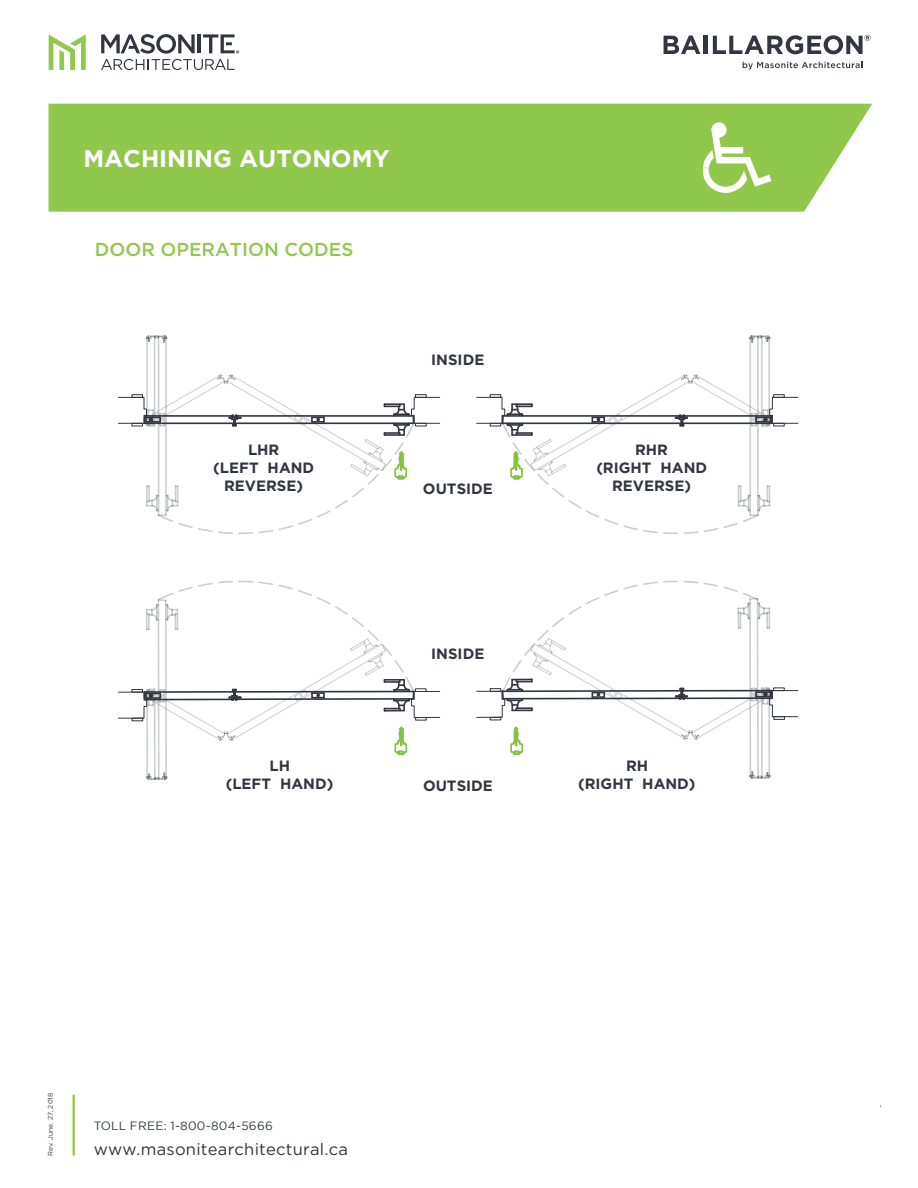
<style>
.page{position:relative;width:918px;height:1188px;background:#fff}
.page>*{position:absolute;margin:0;border:0;box-sizing:border-box;transform-origin:0 0}
.t1{font:700 24px "Gotham";color:#fff}
.t2{font:500 18.75px "Gotham";color:#90c84c}
.t3{font:16.5px "Gotham";letter-spacing:.015em;color:#323640}
.t4{font:700 15px/17.9px "Gotham";color:#323640;text-align:center}
.t5{font:12px "Gotham";letter-spacing:.025em;color:#323640}
.t6{font:6.75px "Gotham";color:#323640}
</style>
<div class="page">
<hr style="left:761px;top:337px;width:2px;height:89px;background:#323640">
<hr style="left:757px;top:337px;width:2px;height:178px;background:#323640">
<hr style="left:749px;top:339px;width:2px;height:176px;background:#323640">
<hr style="left:768px;top:339px;width:2px;height:86px;background:#323640">
<svg style="left:749px;top:335px;width:22px;height:8px"></svg>
<hr style="left:154px;top:337px;width:1px;height:89px;background:#323640">
<hr style="left:158px;top:337px;width:1px;height:178px;background:#323640">
<hr style="left:165px;top:339px;width:2px;height:176px;background:#323640">
<hr style="left:146px;top:339px;width:2px;height:86px;background:#323640">
<svg style="left:146px;top:335px;width:21px;height:8px"></svg>
<hr style="left:154px;top:689px;width:2px;height:90px;background:#323640">
<hr style="left:158px;top:600px;width:2px;height:179px;background:#323640">
<hr style="left:165px;top:600px;width:2px;height:177px;background:#323640">
<hr style="left:146px;top:690px;width:2px;height:87px;background:#323640">
<svg style="left:146px;top:772px;width:22px;height:8px"></svg>
<svg style="left:118px;top:374px;width:322px;height:160px"></svg>
<svg style="left:476px;top:374px;width:323px;height:160px"></svg>
<svg style="left:118px;top:581px;width:322px;height:175px"></svg>
<svg style="left:476px;top:581px;width:323px;height:198px"></svg>
<svg style="left:49px;top:34px;width:37px;height:36px"></svg>
<svg style="left:101px;top:34px;width:138px;height:36px"></svg>
<div style="left:48px;top:104px;width:824px;height:108px;background:#90c84c"></div>
<hr style="left:73px;top:1095px;width:2px;height:61px;background:#91c73d">
<svg style="left:703px;top:122px;width:69px;height:71px"></svg>
<svg style="left:664px;top:36px;width:36px;height:18px"></svg>
<hr style="left:704px;top:36px;width:4px;height:18px;background:#323640">
<svg style="left:713px;top:35px;width:158px;height:19px"></svg>
<svg style="left:743px;top:62px;width:119px;height:8px"></svg>
<h1 class="t1" style="left:84px;top:145px;width:308px">MACHINING AUTONOMY</h1>
<p class="t2" style="left:95px;top:237px;width:260px">DOOR OPERATION CODES</p>
<p class="t4" style="left:213px;top:441px;width:102px">LHR<br>(LEFT HAND<br>REVERSE)</p>
<p class="t4" style="left:431px;top:350px;width:55px">INSIDE</p>
<p class="t4" style="left:423px;top:480px;width:71px">OUTSIDE</p>
<p class="t4" style="left:226px;top:756px;width:109px">LH<br>(LEFT HAND)</p>
<p class="t4" style="left:431px;top:644px;width:55px">INSIDE</p>
<p class="t4" style="left:423px;top:777px;width:71px">OUTSIDE</p>
<p class="t4" style="left:596px;top:441px;width:112px">RHR<br>(RIGHT HAND<br>REVERSE)</p>
<p class="t4" style="left:578px;top:756px;width:119px">RH<br>(RIGHT HAND)</p>
<p class="t6" style="left:46px;top:1156px;width:65px;rotate:-90deg">Rev. June. 27, 2018</p>
<p class="t5" style="left:94px;top:1119px;width:181px">TOLL FREE: 1-800-804-5666</p>
<p class="t3" style="left:94px;top:1139px;width:256px">www.masonitearchitectural.ca</p>
</div>
